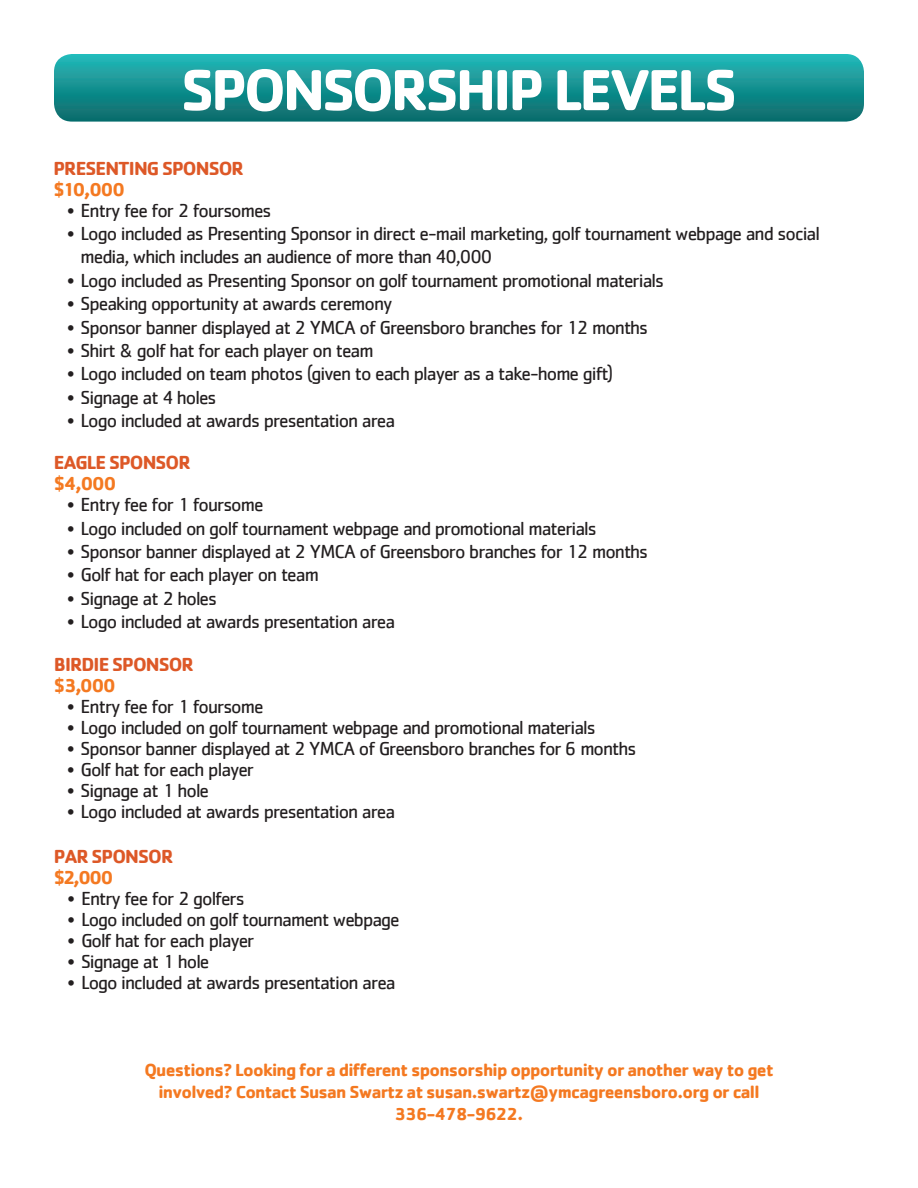
<style>
.page{position:relative;width:918px;height:1188px;background:#fff}
.page>*{position:absolute;margin:0;border:0;box-sizing:border-box;transform-origin:0 0}
.t1{font:700 60px "Cachet";letter-spacing:-.055em;color:#fff}
.t2{font:19.5px/23.4px "Cachet";letter-spacing:-.05em;color:#231f20}
.t3{font:700 19.5px/21px "Cachet";letter-spacing:-.045em;color:#dd5827}
.t4{font:700 19.5px "Cachet";color:#f47921}
.t5{font:700 18px/21.6px "Cachet";letter-spacing:-.04em;color:#f47921;text-align:center}
.s1{color:#f47921}
</style>
<div class="page">
<svg style="left:54px;top:54px;width:810px;height:68px"></svg>
<p class="t1" style="left:181px;top:51px;width:558px">SPONSORSHIP LEVELS</p>
<p class="t3" style="left:53px;top:158px;width:192px">PRESENTING SPONSOR <span class="s1">$10,000</span></p>
<p class="t2" style="left:67px;top:198px;width:206px">• Entry fee for 2 foursomes</p>
<p class="t2" style="left:81px;top:221px;width:741px;text-indent:-14px">• Logo included as Presenting Sponsor in direct e-mail marketing, golf tournament webpage and social media, which includes an audience of more than 40,000</p>
<p class="t2" style="left:67px;top:268px;width:598px">• Logo included as Presenting Sponsor on golf tournament promotional materials</p>
<p class="t2" style="left:67px;top:292px;width:327px">• Speaking opportunity at awards ceremony</p>
<p class="t2" style="left:67px;top:315px;width:583px">• Sponsor banner displayed at 2 YMCA of Greensboro branches for 12 months</p>
<p class="t2" style="left:67px;top:338px;width:308px">• Shirt &amp; golf hat for each player on team</p>
<p class="t2" style="left:67px;top:362px;width:548px">• Logo included on team photos (given to each player as a take-home gift)</p>
<p class="t2" style="left:67px;top:385px;width:151px">• Signage at 4 holes</p>
<p class="t2" style="left:67px;top:409px;width:330px">• Logo included at awards presentation area</p>
<p class="t3" style="left:54px;top:451px;width:138px">EAGLE SPONSOR <span class="s1">$4,000</span></p>
<p class="t2" style="left:67px;top:493px;width:198px">• Entry fee for 1 foursome</p>
<p class="t2" style="left:67px;top:516px;width:531px">• Logo included on golf tournament webpage and promotional materials</p>
<p class="t2" style="left:67px;top:539px;width:583px">• Sponsor banner displayed at 2 YMCA of Greensboro branches for 12 months</p>
<p class="t2" style="left:67px;top:563px;width:253px">• Golf hat for each player on team</p>
<p class="t2" style="left:67px;top:586px;width:151px">• Signage at 2 holes</p>
<p class="t2" style="left:67px;top:610px;width:330px">• Logo included at awards presentation area</p>
<p class="t3" style="left:54px;top:654px;width:141px">BIRDIE SPONSOR</p>
<p class="t4" style="left:54px;top:673px;width:63px">$3,000</p>
<p class="t2" style="left:67px;top:694px;width:198px">• Entry fee for 1 foursome</p>
<p class="t2" style="left:67px;top:715px;width:530px">• Logo included on golf tournament webpage and promotional materials</p>
<p class="t2" style="left:67px;top:736px;width:571px">• Sponsor banner displayed at 2 YMCA of Greensboro branches for 6 months</p>
<p class="t2" style="left:67px;top:757px;width:188px">• Golf hat for each player</p>
<p class="t2" style="left:67px;top:778px;width:144px">• Signage at 1 hole</p>
<p class="t2" style="left:67px;top:799px;width:330px">• Logo included at awards presentation area</p>
<p class="t3" style="left:54px;top:846px;width:121px">PAR SPONSOR <span class="s1">$2,000</span></p>
<p class="t2" style="left:68px;top:887px;width:179px">• Entry fee for 2 golfers</p>
<p class="t2" style="left:68px;top:908px;width:334px">• Logo included on golf tournament webpage</p>
<p class="t2" style="left:68px;top:929px;width:188px">• Golf hat for each player</p>
<p class="t2" style="left:68px;top:950px;width:144px">• Signage at 1 hole</p>
<p class="t2" style="left:68px;top:971px;width:330px">• Logo included at awards presentation area</p>
<p class="t5" style="left:144px;top:1059px;width:631px">Questions? Looking for a different sponsorship opportunity or another way to get involved? Contact Susan Swartz at susan.swartz@ymcagreensboro.org or call<br>336-478-9622.</p>
</div>
